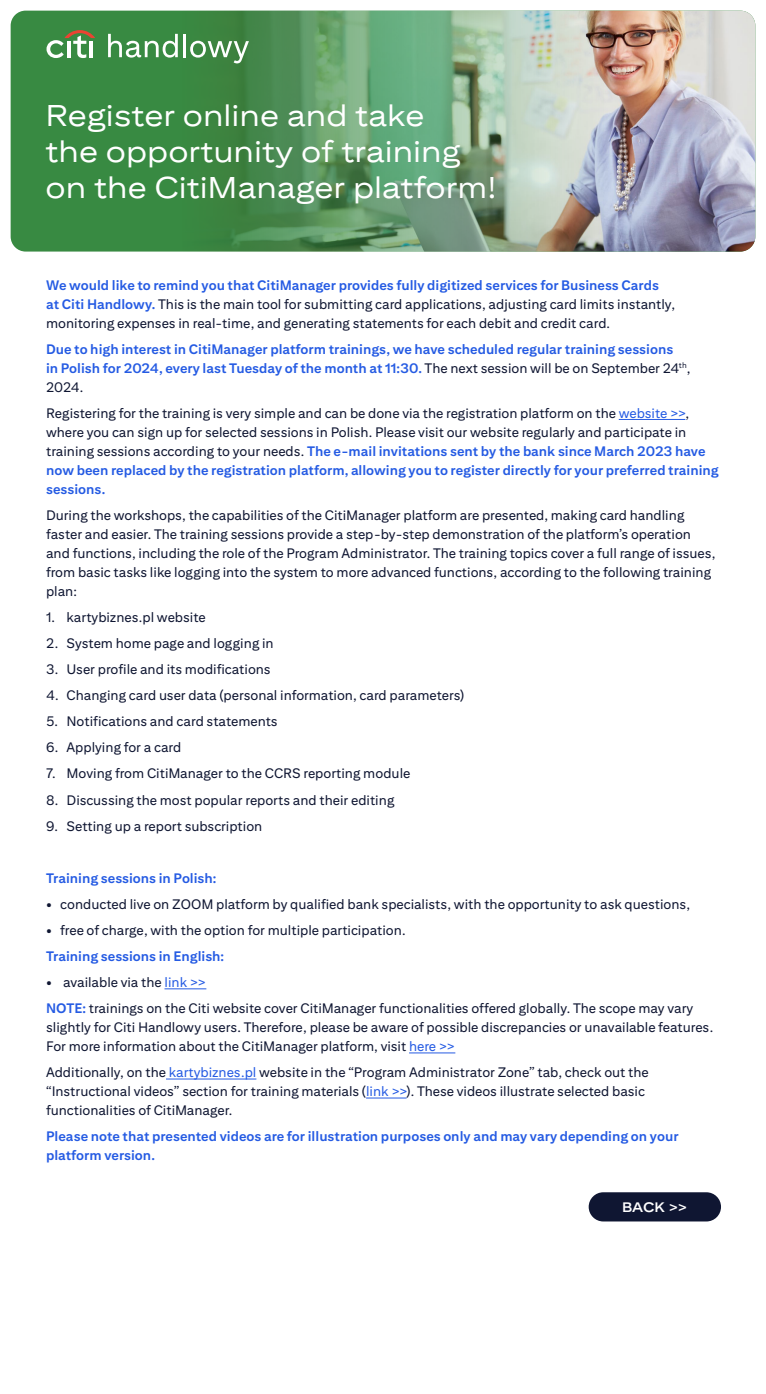
<style>
.page{position:relative;width:766px;height:1394px;background:#fff}
.page>*{position:absolute;margin:0;border:0;box-sizing:border-box;transform-origin:0 0}
.t1{font:30px/36px "Citi Sans Display";color:#fff}
.t2{font:13.75px/19px "Citi Sans Text";color:#0f1632}
.t3{font:700 13.75px/19px "Citi Sans Text";color:#255be3}
.t4{font:700 13.75px "Citi Sans Display";color:#fff}
.s1{font-weight:700;color:#255be3}
.s2{font-weight:400;color:#0f1632}
.s3{color:#255be3}
.s4{font-weight:700}
</style>
<div class="page">
<div style="left:11px;top:11px;width:744px;height:241px;background:#388a42;border-radius:15px"></div>
<img style="left:182px;top:11px;width:573px;height:241px">
<div style="left:588px;top:1192px;width:132px;height:29px;background:#0f1632;border-radius:15px"></div>
<svg style="left:46px;top:30px;width:49px;height:28px"></svg>
<svg style="left:108px;top:34px;width:70px;height:24px"></svg>
<hr style="left:183px;top:34px;width:3px;height:23px;background:#fff">
<svg style="left:190px;top:41px;width:59px;height:22px"></svg>
<hr style="left:618px;top:419px;width:67px;height:1px;background:#255be3">
<hr style="left:164px;top:989px;width:42px;height:1px;background:#255be3">
<hr style="left:409px;top:1053px;width:46px;height:1px;background:#255be3">
<hr style="left:166px;top:1079px;width:90px;height:1px;background:#255be3">
<hr style="left:366px;top:1098px;width:40px;height:1px;background:#255be3">
<h1 class="t1" style="left:46px;top:97px;width:453px">Register online and take<br>the opportunity of training on the CitiManager platform!</h1>
<p class="t2" style="left:46px;top:275px;width:630px"><span class="s1">We would like to remind you that CitiManager provides fully digitized services for Business Cards at Citi Handlowy.</span> This is the main tool for submitting card applications, adjusting card limits instantly, monitoring expenses in real-time, and generating statements for each debit and credit card.</p>
<p class="t3" style="left:46px;top:339px;width:645px">Due to high interest in CitiManager platform trainings, we have scheduled regular training sessions<br>in Polish for 2024, every last Tuesday of the month at 11:30. <span class="s2">The next session will be on September 24</span><sup>th</sup><span class="s2">,<br>2024.</span></p>
<p class="t2" style="left:46px;top:403px;width:674px">Registering for the training is very simple and can be done via the registration platform on the <span class="s3">website &gt;&gt;</span>, where you can sign up for selected sessions in Polish. Please visit our website regularly and participate in training sessions according to your needs. <span class="s1">The e-mail invitations sent by the bank since March 2023 have now been replaced by the registration platform, allowing you to register directly for your preferred training sessions.</span></p>
<p class="t2" style="left:46px;top:505px;width:670px">During the workshops, the capabilities of the CitiManager platform are presented, making card handling faster and easier. The training sessions provide a step-by-step demonstration of the platform’s operation and functions, including the role of the Program Administrator. The training topics cover a full range of issues, from basic tasks like logging into the system to more advanced functions, according to the following training plan:</p>
<p class="t2" style="left:46px;top:607px;width:161px">1. kartybiznes.pl website</p>
<p class="t2" style="left:46px;top:633px;width:229px">2. System home page and logging in</p>
<p class="t2" style="left:46px;top:659px;width:226px">3. User profile and its modifications</p>
<p class="t2" style="left:46px;top:686px;width:419px">4. Changing card user data (personal information, card parameters)</p>
<p class="t2" style="left:46px;top:712px;width:233px">5. Notifications and card statements</p>
<p class="t2" style="left:46px;top:738px;width:137px">6. Applying for a card</p>
<p class="t2" style="left:46px;top:764px;width:365px">7. Moving from CitiManager to the CCRS reporting module</p>
<p class="t2" style="left:46px;top:790px;width:350px">8. Discussing the most popular reports and their editing</p>
<p class="t2" style="left:46px;top:816px;width:218px">9. Setting up a report subscription</p>
<p class="t3" style="left:46px;top:868px;width:172px">Training sessions in Polish:</p>
<p class="t2" style="left:46px;top:894px;width:645px"><span class="s4">•</span> conducted live on ZOOM platform by qualified bank specialists, with the opportunity to ask questions,</p>
<p class="t2" style="left:46px;top:917px;width:361px;line-height:26.1px"><span class="s4">•</span> free of charge, with the option for multiple participation.<br><span class="s1">Training sessions in English:</span></p>
<p class="t2" style="left:46px;top:969px;width:648px;line-height:26.1px"><span class="s4">•</span> available via the <span class="s3">link &gt;&gt;<br></span><span class="s1">NOTE:</span> trainings on the Citi website cover CitiManager functionalities offered globally. The scope may vary</p>
<p class="t2" style="left:46px;top:1018px;width:668px">slightly for Citi Handlowy users. Therefore, please be aware of possible discrepancies or unavailable features.<br>For more information about the CitiManager platform, visit <span class="s3">here &gt;&gt;</span></p>
<p class="t2" style="left:46px;top:1063px;width:604px">Additionally, on the <span class="s3">kartybiznes.pl</span> website in the “Program Administrator Zone” tab, check out the “Instructional videos” section for training materials (<span class="s3">link &gt;&gt;</span>). These videos illustrate selected basic functionalities of CitiManager.</p>
<p class="t3" style="left:46px;top:1127px;width:634px">Please note that presented videos are for illustration purposes only and may vary depending on your platform version.</p>
<p class="t4" style="left:622px;top:1199px;width:67px">BACK &gt;&gt;</p>
</div>
